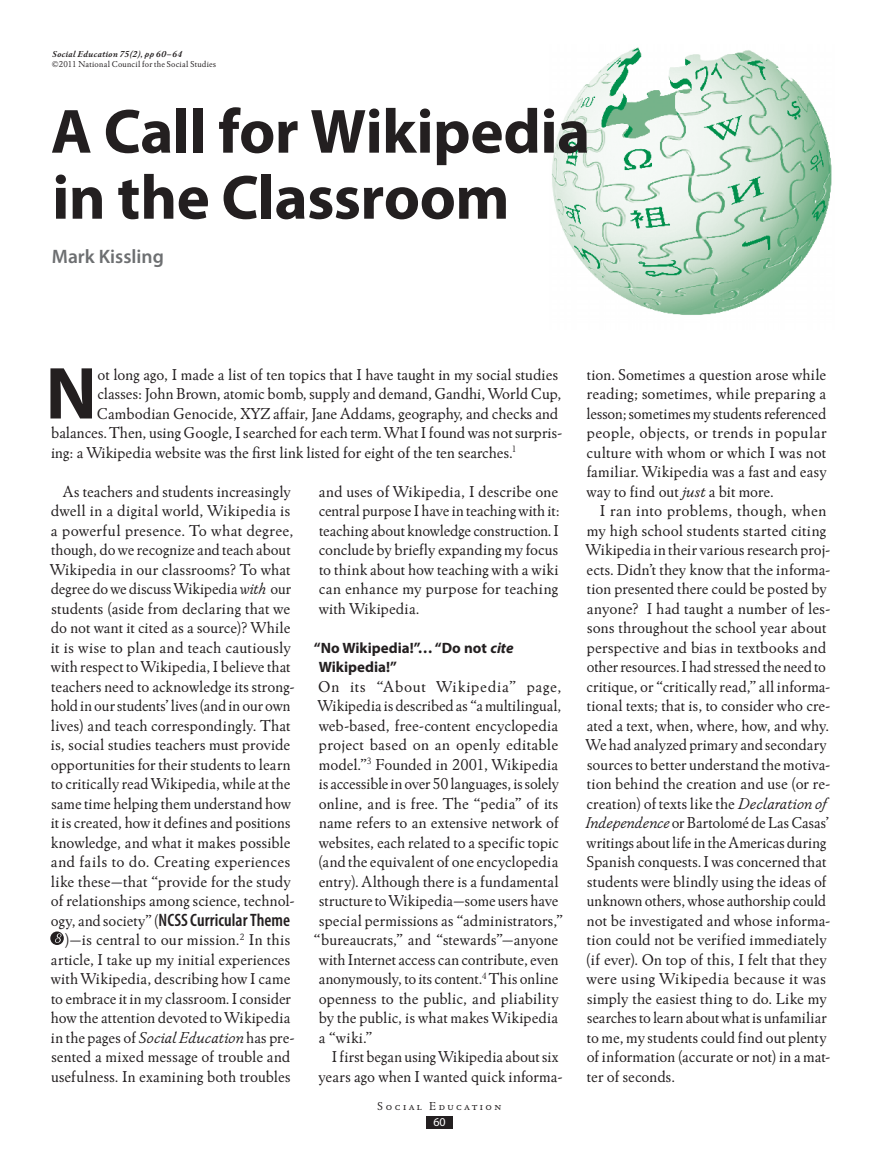
<style>
.page{position:relative;width:878px;height:1161px;background:#fff}
.page>*{position:absolute;margin:0;border:0;box-sizing:border-box;transform-origin:0 0}
.t1{font:700 74.4px "Myriad Pro";color:#231f20}
.t2{font:700 63px/66px "Myriad Pro";letter-spacing:-.01em;color:#231f20}
.t3{font:600 19.5px "Myriad Pro";color:#6d6f71}
.t4{font:600 condensed 18px "Myriad Pro";color:#231f20}
.t5{font:16.5px/19.5px "Winchester New ITC";color:#231f20;text-align:center}
.t6{font:16.5px "Winchester New ITC";letter-spacing:.04em;color:#231f20}
.t7{font:700 15px/19.5px "Myriad Pro";color:#231f20}
.t8{font:12px "Winchester New ITC Book SC";letter-spacing:.2em;color:#231f20}
.t9{font:12px "Myriad Pro";color:#fff}
.t10{font:9px "Winchester New ITC";letter-spacing:.025em;color:#231f20}
.t11{font:italic 700 9px "Winchester New ITC";letter-spacing:.025em;color:#231f20}
.s1{font-style:italic}
.s2{font-family:"Winchester New ITC";font-weight:400;font-stretch:normal;font-size:16.5px}
</style>
<div class="page">
<div style="left:426px;top:1117px;width:26px;height:12px;background:#231f20"></div>
<img style="left:552px;top:47px;width:280px;height:268px">
<svg style="left:50px;top:932px;width:14px;height:13px"></svg>
<svg style="left:55px;top:933px;width:6px;height:10px"></svg>
<p class="t11" style="left:52px;top:48px;width:132px">Social Education 75(2), pp 60–64</p>
<p class="t10" style="left:52px;top:59px;width:166px">©2011 National Council for the Social Studies</p>
<h2 class="t2" style="left:51px;top:99px;width:541px">A Call for Wikipedia in the Classroom</h2>
<p class="t3" style="left:52px;top:244px;width:114px">Mark Kissling</p>
<h1 class="t1" style="left:46px;top:352px;width:53px">N</h1>
<p class="t5" style="left:97px;top:364px;width:462px">ot long ago, I made a list of ten topics that I have taught in my social studies</p>
<p class="t5" style="left:97px;top:384px;width:465px">classes: John Brown, atomic bomb, supply and demand, Gandhi, World Cup,</p>
<p class="t5" style="left:97px;top:403px;width:463px">Cambodian Genocide, XYZ affair, Jane Addams, geography, and checks and</p>
<p class="t5" style="left:51px;top:423px;width:513px">balances. Then, using Google, I searched for each term. What I found was not surpris-</p>
<p class="t5" style="left:51px;top:442px;width:467px">ing: a Wikipedia website was the first link listed for eight of the ten searches.<sup>1</sup></p>
<p class="t5" style="left:50px;top:481px;width:246px">As teachers and students increasingly dwell in a digital world, Wikipedia is a powerful presence. To what degree, though, do we recognize and teach about Wikipedia in our classrooms? To what degree do we discuss Wikipedia <span class="s1">with</span> our students (aside from declaring that we do not want it cited as a source)? While it is wise to plan and teach cautiously with respect to Wikipedia, I believe that teachers need to acknowledge its strong&shy;hold in our students’ lives (and in our own lives) and teach correspondingly. That is, social studies teachers must provide opportunities for their students to learn to critically read Wikipedia, while at the same time helping them understand how it is created, how it defines and positions knowledge, and what it makes possible and fails to do. Creating experiences like these—that “provide for the study of relationships among science, technol-</p>
<p class="t4" style="left:51px;top:910px;width:241px"><span class="s2">ogy, and society” (</span>NCSS Curricular Theme</p>
<p class="t5" style="left:51px;top:930px;width:245px">)—is central to our mission.<sup>2</sup> In this article, I take up my initial experiences with Wikipedia, describing how I came to embrace it in my classroom. I consider how the attention devoted to Wikipedia in the pages of <span class="s1">Social Education</span> has pre&shy;sented a mixed message of trouble and usefulness. In examining both troubles</p>
<p class="t5" style="left:318px;top:481px;width:242px;text-align:justify">and uses of Wikipedia, I describe one central purpose I have in teaching with it: teaching about knowledge construction. I conclude by briefly expanding my focus to think about how teaching with a wiki can enhance my purpose for teaching with Wikipedia.</p>
<p class="t7" style="left:319px;top:638px;width:196px;text-indent:-5px">“No Wikipedia!”… “Do not <span class="s1">cite<br></span>Wikipedia!”</p>
<p class="t6" style="left:318px;top:676px;width:245px">On its “About Wikipedia” page,</p>
<p class="t5" style="left:318px;top:696px;width:245px">Wikipedia is described as “a multilingual,</p>
<p class="t5" style="left:318px;top:715px;width:241px">web-based, free-content encyclopedia</p>
<p class="t5" style="left:319px;top:735px;width:241px">project based on an openly editable</p>
<p class="t5" style="left:319px;top:754px;width:241px">model.”<sup>3</sup> Founded in 2001, Wikipedia</p>
<p class="t5" style="left:319px;top:774px;width:242px">is accessible in over 50 languages, is solely</p>
<p class="t5" style="left:319px;top:793px;width:241px">online, and is free. The “pedia” of its</p>
<p class="t5" style="left:319px;top:813px;width:241px">name refers to an extensive network of</p>
<p class="t5" style="left:318px;top:832px;width:241px">websites, each related to a specific topic</p>
<p class="t5" style="left:318px;top:852px;width:241px">(and the equivalent of one encyclopedia</p>
<p class="t5" style="left:319px;top:871px;width:241px">entry). Although there is a fundamental</p>
<p class="t5" style="left:319px;top:891px;width:240px">structure to Wikipedia—some users have</p>
<p class="t5" style="left:319px;top:910px;width:245px">special permissions as “administrators,”</p>
<p class="t5" style="left:313px;top:930px;width:246px">“bureaucrats,” and “stewards”—anyone</p>
<p class="t5" style="left:318px;top:949px;width:241px">with Internet access can contribute, even</p>
<p class="t5" style="left:319px;top:969px;width:241px">anonymously, to its content.<sup>4</sup> This online</p>
<p class="t5" style="left:319px;top:988px;width:242px">openness to the public, and pliability</p>
<p class="t5" style="left:319px;top:1008px;width:241px">by the public, is what makes Wikipedia</p>
<p class="t5" style="left:319px;top:1027px;width:55px">a “wiki.”</p>
<p class="t5" style="left:332px;top:1047px;width:228px">I first began using Wikipedia about six</p>
<p class="t5" style="left:318px;top:1066px;width:246px">years ago when I wanted quick informa-</p>
<p class="t8" style="left:377px;top:1098px;width:125px">Social Education</p>
<p class="t9" style="left:433px;top:1116px;width:14px">60</p>
<p class="t5" style="left:586px;top:364px;width:242px;text-align:justify">tion. Sometimes a question arose while reading; sometimes, while preparing a lesson; sometimes my students referenced people, objects, or trends in popular culture with whom or which I was not familiar. Wikipedia was a fast and easy way to find out <span class="s1">just</span> a bit more.</p>
<p class="t5" style="left:585px;top:501px;width:247px;text-align:left;text-indent:15px">I ran into problems, though, when my high school students started citing Wikipedia in their various research proj&shy;ects. Didn’t they know that the informa&shy;tion presented there could be posted by anyone? I had taught a number of les&shy;sons throughout the school year about perspective and bias in textbooks and other resources. I had stressed the need to critique, or “critically read,” all informa&shy;tional texts; that is, to consider who cre&shy;ated a text, when, where, how, and why.<br>We had analyzed primary and secondary sources to better understand the motiva&shy;tion behind the creation and use (or re&shy;creation) of texts like the <span class="s1">Declaration of Independence</span> or Bartolomé de Las Casas’ writings about life in the Americas during Spanish conquests. I was concerned that students were blindly using the ideas of unknown others, whose authorship could not be investigated and whose informa&shy;tion could not be verified immediately (if ever). On top of this, I felt that they were using Wikipedia because it was simply the easiest thing to do. Like my searches to learn about what is unfamiliar to me, my students could find out plenty of information (accurate or not) in a mat&shy;ter of seconds.</p>
</div>
